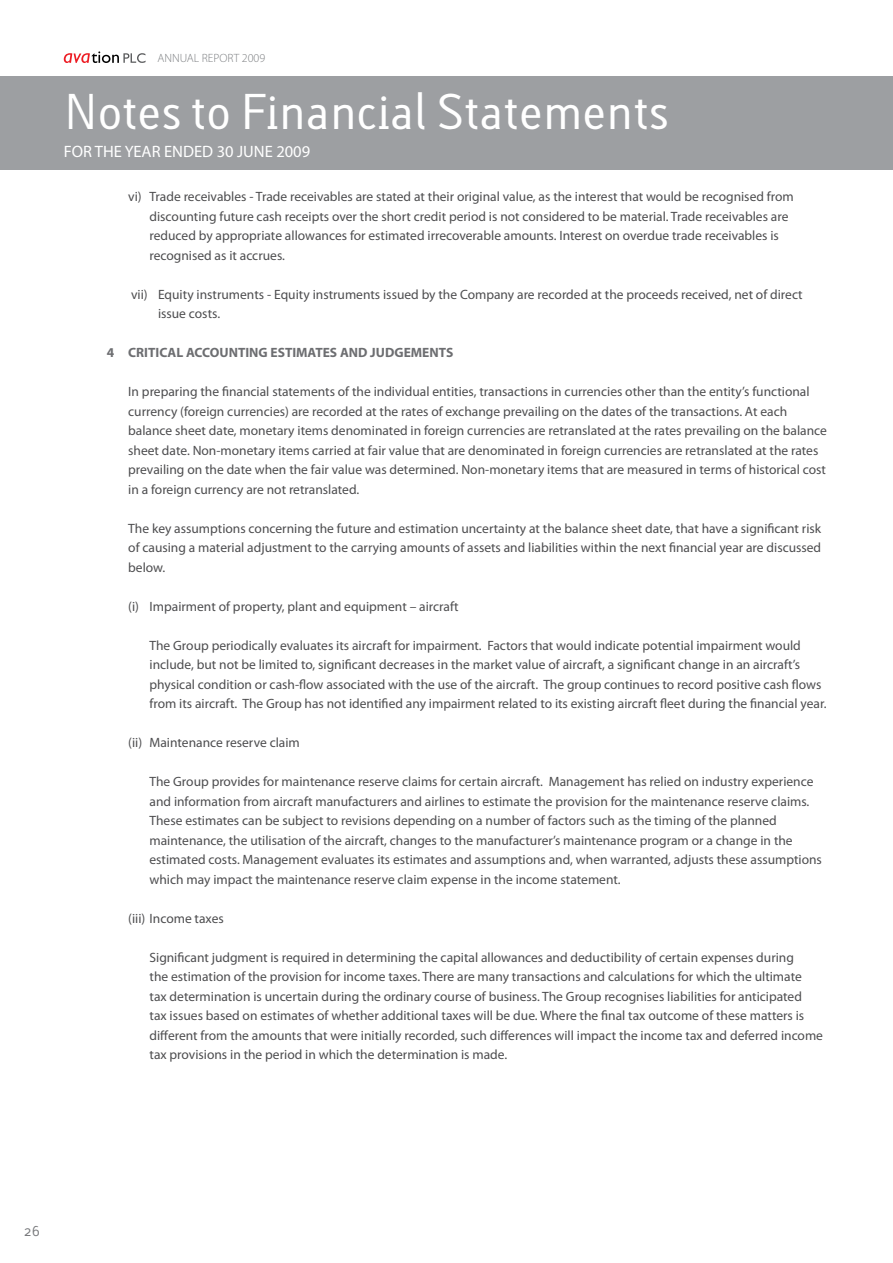
<style>
.page{position:relative;width:893px;height:1263px;background:#fff}
.page>*{position:absolute;margin:0;border:0;box-sizing:border-box;transform-origin:0 0}
.t1{font:45px "Lacuna";color:#fff}
.t2{font:16.5px "Myriad Pro";color:#fff}
.t3{font:13.5px/19.5px "Myriad Pro";color:#4d4d4f}
.t4{font:700 13.5px "Myriad Pro";color:#6d6e71}
.t5{font:13.5px "Lacuna";color:#77787b}
.t6{font:300 12px "Myriad Pro";color:#7e8083}
</style>
<div class="page">
<div style="left:0;top:77px;width:893px;height:93px;background:#9d9fa2"></div>
<svg style="left:64px;top:51px;width:82px;height:12px"></svg>
<p class="t6" style="left:157px;top:51px;width:110px">ANNUAL REPORT 2009</p>
<h1 class="t1" style="left:64px;top:84px;width:607px">Notes to Financial Statements</h1>
<p class="t2" style="left:64px;top:141px;width:248px">FOR THE YEAR ENDED 30 JUNE 2009</p>
<p class="t3" style="left:150px;top:187px;width:646px;text-indent:-21px">vi) Trade receivables - Trade receivables are stated at their original value, as the interest that would be recognised from discounting future cash receipts over the short credit period is not considered to be material. Trade receivables are reduced by appropriate allowances for estimated irrecoverable amounts. Interest on overdue trade receivables is recognised as it accrues.</p>
<p class="t3" style="left:158px;top:284px;width:646px;text-indent:-27px">vii) Equity instruments - Equity instruments issued by the Company are recorded at the proceeds received, net of direct issue costs.</p>
<p class="t4" style="left:107px;top:344px;width:45px">4 CRITICAL</p>
<p class="t4" style="left:186px;top:344px;width:51px">ACCOUNTIN</p>
<p class="t4" style="left:259px;top:344px;width:35px">G ESTIMATE</p>
<p class="t4" style="left:330px;top:344px;width:83px">S AND JUDGEMENT</p>
<p class="t4" style="left:446px;top:344px;width:9px">S</p>
<p class="t3" style="left:128px;top:382px;width:700px">In preparing the financial statements of the individual entities, transactions in currencies other than the entity’s functional currency (foreign currencies) are recorded at the rates of exchange prevailing on the dates of the transactions. At each balance sheet date, monetary items denominated in foreign currencies are retranslated at the rates prevailing on the balance sheet date. Non-monetary items carried at fair value that are denominated in foreign currencies are retranslated at the rates prevailing on the date when the fair value was determined. Non-monetary items that are measured in terms of historical cost in a foreign currency are not retranslated.</p>
<p class="t3" style="left:128px;top:518px;width:694px;text-align:justify">The key assumptions concerning the future and estimation uncertainty at the balance sheet date, that have a significant risk of causing a material adjustment to the carrying amounts of assets and liabilities within the next financial year are discussed below.</p>
<p class="t3" style="left:128px;top:596px;width:332px">(i) Impairment of property, plant and equipment – aircraft</p>
<p class="t3" style="left:150px;top:635px;width:678px">The Group periodically evaluates its aircraft for impairment. Factors that would indicate potential impairment would include, but not be limited to, significant decreases in the market value of aircraft, a significant change in an aircraft’s physical condition or cash-flow associated with the use of the aircraft. The group continues to record positive cash flows from its aircraft. The Group has not identified any impairment related to its existing aircraft fleet during the financial year.</p>
<p class="t3" style="left:128px;top:733px;width:173px">(ii) Maintenance reserve claim</p>
<p class="t3" style="left:150px;top:772px;width:674px">The Group provides for maintenance reserve claims for certain aircraft. Management has relied on industry experience and information from aircraft manufacturers and airlines to estimate the provision for the maintenance reserve claims.<br>These estimates can be subject to revisions depending on a number of factors such as the timing of the planned maintenance, the utilisation of the aircraft, changes to the manufacturer’s maintenance program or a change in the estimated costs. Management evaluates its estimates and assumptions and, when warranted, adjusts these assumptions which may impact the maintenance reserve claim expense in the income statement.</p>
<p class="t3" style="left:128px;top:908px;width:97px">(iii) Income taxes</p>
<p class="t3" style="left:150px;top:947px;width:675px">Significant judgment is required in determining the capital allowances and deductibility of certain expenses during<br>the estimation of the provision for income taxes. There are many transactions and calculations for which the ultimate<br>tax determination is uncertain during the ordinary course of business. The Group recognises liabilities for anticipated<br>tax issues based on estimates of whether additional taxes will be due. Where the final tax outcome of these matters is different from the amounts that were initially recorded, such differences will impact the income tax and deferred income tax provisions in the period in which the determination is made.</p>
<p class="t5" style="left:24px;top:1223px;width:18px">26</p>
</div>
